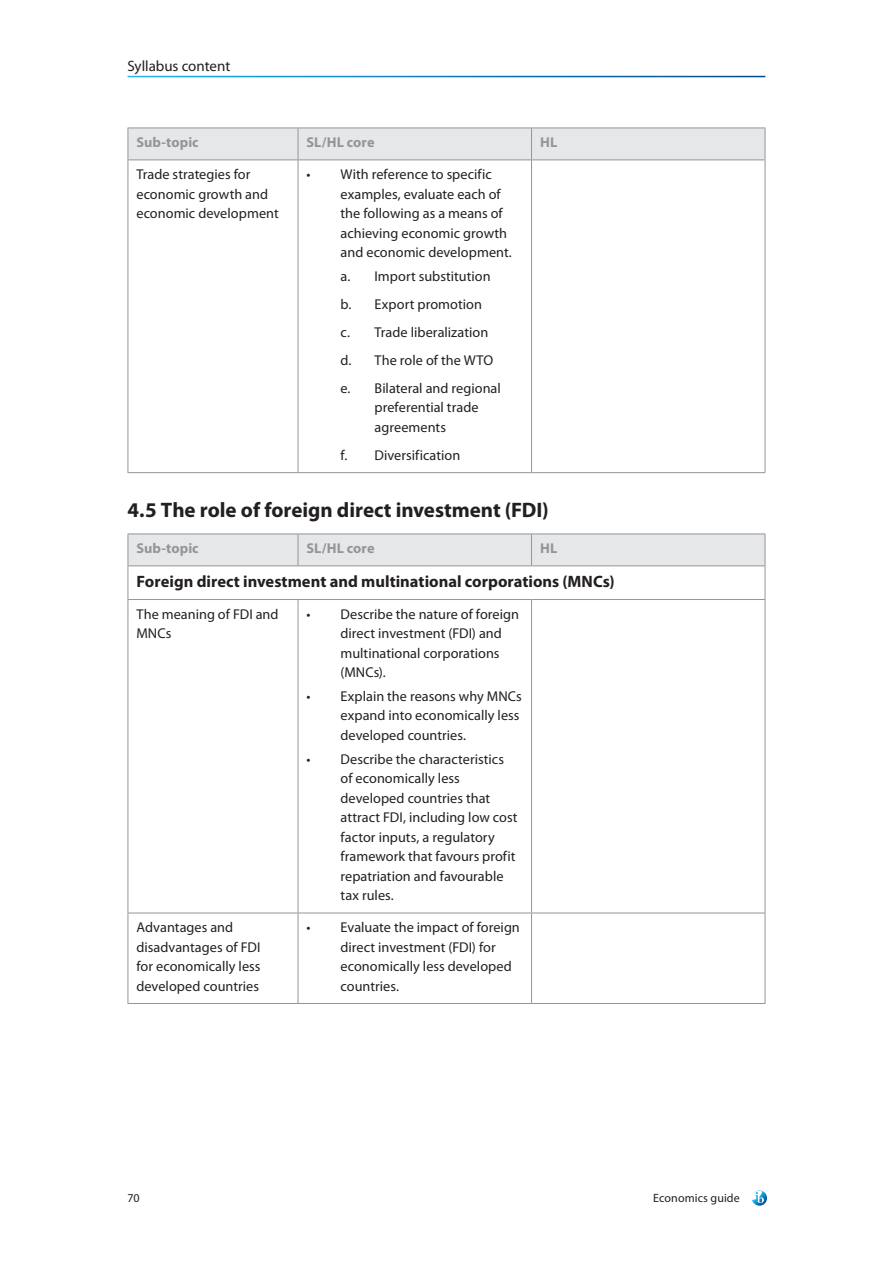
<style>
.page{position:relative;width:893px;height:1263px;background:#fff}
.page>*{position:absolute;margin:0;border:0;box-sizing:border-box;transform-origin:0 0}
.t1{font:700 21px "Myriad Pro";letter-spacing:-.005em;color:#231f20}
.t2{font:700 16.5px "Myriad Pro";color:#231f20}
.t3{font:15px "Myriad Pro";letter-spacing:-.005em;color:#231f20}
.t4{font:14.25px/19.5px "Myriad Pro";letter-spacing:.005em;color:#231f20}
.t5{font:700 14.25px "Myriad Pro";letter-spacing:.005em;color:#939598}
.t6{font:12px "Myriad Pro";letter-spacing:.005em;color:#231f20}
</style>
<div class="page">
<svg style="left:752px;top:1190px;width:15px;height:16px"></svg>
<div style="left:129px;top:129px;width:636px;height:31px;background:#e6e7e9"></div>
<hr style="left:128px;top:160px;width:1px;height:312px;background:#939598">
<hr style="left:298px;top:160px;width:1px;height:312px;background:#939598">
<hr style="left:531px;top:160px;width:1px;height:312px;background:#939598">
<hr style="left:765px;top:160px;width:1px;height:312px;background:#939598">
<hr style="left:128px;top:472px;width:170px;height:1px;background:#939598">
<hr style="left:298px;top:472px;width:233px;height:1px;background:#939598">
<hr style="left:531px;top:472px;width:234px;height:1px;background:#939598">
<hr style="left:128px;top:128px;width:170px;height:1px;background:#939598">
<hr style="left:128px;top:128px;width:1px;height:32px;background:#939598">
<hr style="left:298px;top:128px;width:233px;height:1px;background:#939598">
<hr style="left:298px;top:128px;width:1px;height:32px;background:#939598">
<hr style="left:531px;top:128px;width:234px;height:1px;background:#939598">
<hr style="left:531px;top:128px;width:1px;height:32px;background:#939598">
<hr style="left:765px;top:128px;width:1px;height:32px;background:#939598">
<hr style="left:128px;top:160px;width:170px;height:1px;background:#939598">
<hr style="left:298px;top:160px;width:233px;height:1px;background:#939598">
<hr style="left:531px;top:160px;width:234px;height:1px;background:#939598">
<div style="left:129px;top:534px;width:636px;height:31px;background:#e6e7e9"></div>
<hr style="left:128px;top:533px;width:170px;height:1px;background:#939598">
<hr style="left:128px;top:534px;width:1px;height:31px;background:#939598">
<hr style="left:298px;top:533px;width:233px;height:1px;background:#939598">
<hr style="left:298px;top:534px;width:1px;height:31px;background:#939598">
<hr style="left:531px;top:533px;width:234px;height:1px;background:#939598">
<hr style="left:531px;top:534px;width:1px;height:31px;background:#939598">
<hr style="left:765px;top:534px;width:1px;height:31px;background:#939598">
<hr style="left:128px;top:565px;width:170px;height:1px;background:#939598">
<hr style="left:128px;top:566px;width:1px;height:33px;background:#939598">
<hr style="left:298px;top:565px;width:233px;height:1px;background:#939598">
<hr style="left:531px;top:565px;width:234px;height:1px;background:#939598">
<hr style="left:765px;top:566px;width:1px;height:33px;background:#939598">
<hr style="left:128px;top:599px;width:170px;height:1px;background:#939598">
<hr style="left:128px;top:600px;width:1px;height:313px;background:#939598">
<hr style="left:298px;top:599px;width:233px;height:1px;background:#939598">
<hr style="left:298px;top:600px;width:1px;height:313px;background:#939598">
<hr style="left:531px;top:599px;width:234px;height:1px;background:#939598">
<hr style="left:531px;top:600px;width:1px;height:313px;background:#939598">
<hr style="left:765px;top:600px;width:1px;height:313px;background:#939598">
<hr style="left:128px;top:913px;width:170px;height:1px;background:#939598">
<hr style="left:128px;top:913px;width:1px;height:90px;background:#939598">
<hr style="left:298px;top:913px;width:233px;height:1px;background:#939598">
<hr style="left:298px;top:913px;width:1px;height:90px;background:#939598">
<hr style="left:531px;top:913px;width:234px;height:1px;background:#939598">
<hr style="left:531px;top:913px;width:1px;height:90px;background:#939598">
<hr style="left:765px;top:913px;width:1px;height:90px;background:#939598">
<hr style="left:128px;top:1003px;width:170px;height:1px;background:#939598">
<hr style="left:298px;top:1003px;width:233px;height:1px;background:#939598">
<hr style="left:531px;top:1003px;width:234px;height:1px;background:#939598">
<p class="t3" style="left:128px;top:57px;width:104px">Syllabus content</p>
<p class="t5" style="left:136px;top:133px;width:64px">Sub-topic</p>
<p class="t5" style="left:307px;top:133px;width:70px">SL/HL core</p>
<p class="t5" style="left:540px;top:133px;width:19px">HL</p>
<p class="t4" style="left:136px;top:164px;width:144px">Trade strategies for economic growth and economic development</p>
<p class="t4" style="left:341px;top:164px;width:173px;text-indent:-34px">• With reference to specific examples, evaluate each of the following as a means of achieving economic growth and economic development.</p>
<p class="t4" style="left:341px;top:262px;width:162px;line-height:28px">a. Import substitution b. Export promotion<br>c. Trade liberalization d. The role of the WTO e. Bilateral and regional</p>
<p class="t4" style="left:375px;top:398px;width:106px">preferential trade agreements</p>
<p class="t4" style="left:341px;top:445px;width:121px">f. Diversification</p>
<h1 class="t1" style="left:128px;top:496px;width:423px">4.5 The role of foreign direct investment (FDI)</h1>
<p class="t5" style="left:136px;top:539px;width:64px">Sub-topic</p>
<p class="t5" style="left:307px;top:539px;width:70px">SL/HL core</p>
<p class="t5" style="left:540px;top:539px;width:19px">HL</p>
<p class="t2" style="left:136px;top:570px;width:480px">Foreign direct investment and multinational corporations (MNCs)</p>
<p class="t4" style="left:136px;top:604px;width:144px">The meaning of FDI and<br>MNCs</p>
<p class="t4" style="left:341px;top:604px;width:180px;text-indent:-34px">• Describe the nature of foreign direct investment (FDI) and multinational corporations (MNCs).</p>
<p class="t4" style="left:341px;top:686px;width:183px;text-indent:-34px">• Explain the reasons why MNCs expand into economically less developed countries.</p>
<p class="t4" style="left:341px;top:749px;width:178px;text-indent:-34px">• Describe the characteristics of economically less developed countries that attract FDI, including low cost factor inputs, a regulatory framework that favours profit repatriation and favourable tax rules.</p>
<p class="t4" style="left:136px;top:917px;width:126px">Advantages and disadvantages of FDI for economically less developed countries</p>
<p class="t4" style="left:341px;top:917px;width:181px;text-indent:-34px">• Evaluate the impact of foreign direct investment (FDI) for economically less developed countries.</p>
<p class="t6" style="left:128px;top:1190px;width:14px">70</p>
<p class="t6" style="left:653px;top:1190px;width:88px">Economics guide</p>
</div>
